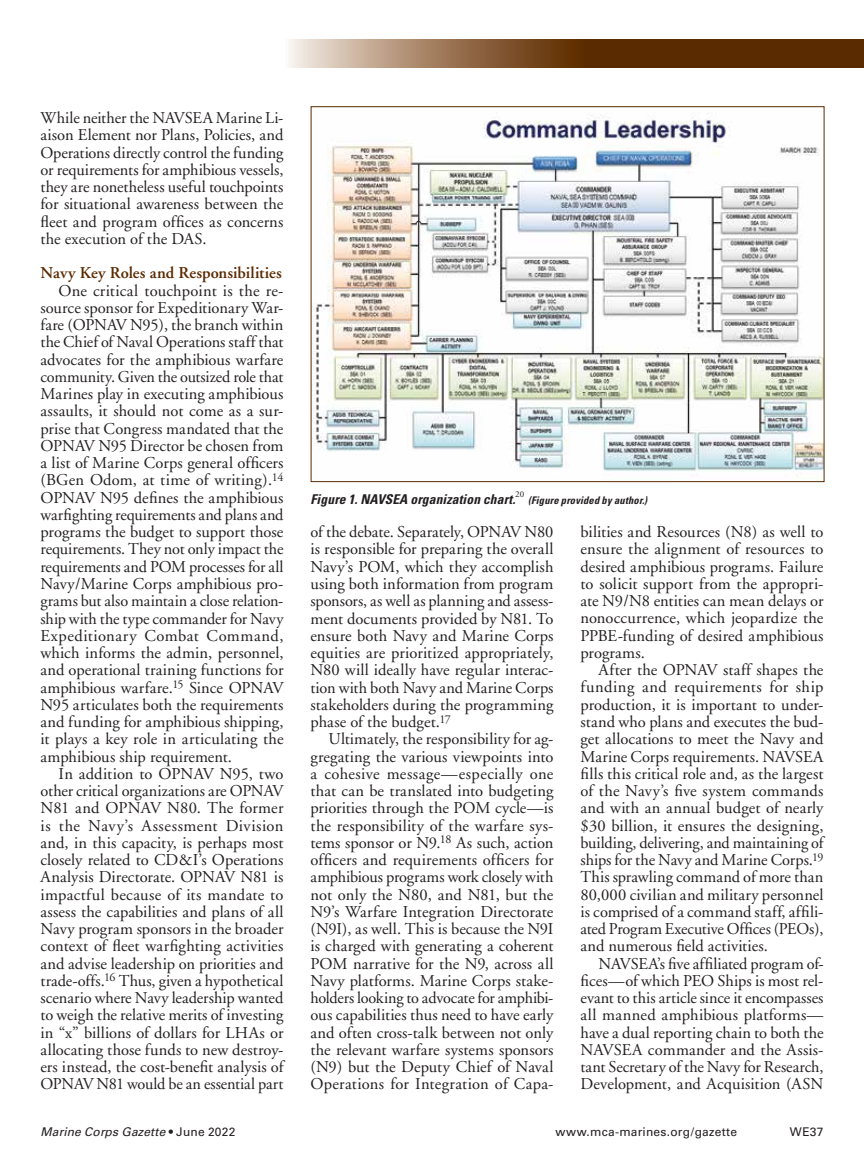
<style>
.page{position:relative;width:864px;height:1175px;background:#fff}
.page>*{position:absolute;margin:0;border:0;box-sizing:border-box;transform-origin:0 0}
.t1{font:16.5px/17.2px "Adobe Garamond";letter-spacing:.005em;color:#231f20;text-align:justify}
.t2{font:600 16.5px "Adobe Garamond";letter-spacing:.005em;color:#5a2a00}
.t3{font:italic 700 condensed 13.5px "Univers";letter-spacing:.01em;color:#231f20}
.t4{font:12px "Univers";letter-spacing:.02em;color:#231f20}
.t5{font:italic 12px "Univers";letter-spacing:.015em;color:#231f20}
.t6{font:italic 700 condensed 10.5px "Univers";letter-spacing:.015em;color:#231f20}
.t7{font:9px "Adobe Garamond";color:#231f20}
.s1{font-style:normal}
</style>
<div class="page">
<svg style="left:288px;top:40px;width:576px;height:28px;background:#805835"></svg>
<img style="left:313px;top:115px;width:509px;height:362px">
<p class="t1" style="left:40px;top:110px;width:245px">While neither the NAVSEA Marine Li&shy;aison Element nor Plans, Policies, and Operations directly control the funding or requirements for amphibious vessels, they are nonetheless useful touchpoints for situational awareness between the fleet and program offices as concerns the execution of the DAS.</p>
<p class="t2" style="left:40px;top:264px;width:243px">Navy Key Roles and Responsibilities</p>
<p class="t1" style="left:40px;top:282px;width:245px;text-indent:18px">One critical touchpoint is the re&shy;source sponsor for Expeditionary War&shy;fare (OPNAV N95), the branch within the Chief of Naval Operations staff that advocates for the amphibious warfare community. Given the outsized role that Marines play in executing amphibious assaults, it should not come as a sur&shy;prise that Congress mandated that the OPNAV N95 Director be chosen from a list of Marine Corps general officers (BGen Odom, at time of writing).<sup>14<br></sup>OPNAV N95 defines the amphibious warfighting requirements and plans and programs the budget to support those requirements. They not only impact the requirements and POM processes for all Navy/Marine Corps amphibious pro&shy;grams but also maintain a close relation&shy;ship with the type commander for Navy Expeditionary Combat Command, which informs the admin, personnel, and operational training functions for amphibious warfare.<sup>15</sup> Since OPNAV N95 articulates both the requirements and funding for amphibious shipping, it plays a key role in articulating the amphibious ship requirement.</p>
<p class="t1" style="left:40px;top:765px;width:245px;text-indent:18px">In addition to OPNAV N95, two other critical organizations are OPNAV N81 and OPNAV N80. The former is the Navy’s Assessment Division and, in this capacity, is perhaps most closely related to CD&amp;I’s Operations Analysis Directorate. OPNAV N81 is impactful because of its mandate to assess the capabilities and plans of all Navy program sponsors in the broader context of fleet warfighting activities and advise leadership on priorities and trade-offs.<sup>16</sup> Thus, given a hypothetical scenario where Navy leadership wanted to weigh the relative merits of investing in “x” billions of dollars for LHAs or allocating those funds to new destroy&shy;ers instead, the cost-benefit analysis of OPNAV N81 would be an essential part</p>
<p class="t7" style="left:515px;top:489px;width:11px">20</p>
<p class="t3" style="left:310px;top:491px;width:206px">Figure 1. NAVSEA organization chart.</p>
<p class="t6" style="left:528px;top:494px;width:121px">(Figure provided by author.)</p>
<p class="t1" style="left:310px;top:524px;width:245px">of the debate. Separately, OPNAV N80 is responsible for preparing the overall Navy’s POM, which they accomplish using both information from program sponsors, as well as planning and assess&shy;ment documents provided by N81. To ensure both Navy and Marine Corps equities are prioritized appropriately, N80 will ideally have regular interac&shy;tion with both Navy and Marine Corps stakeholders during the programming phase of the budget.<sup>17</sup></p>
<p class="t1" style="left:310px;top:731px;width:245px;text-indent:18px">Ultimately, the responsibility for ag&shy;gregating the various viewpoints into a cohesive message—especially one that can be translated into budgeting priorities through the POM cycle—is the responsibility of the warfare sys&shy;tems sponsor or N9.<sup>18</sup> As such, action officers and requirements officers for amphibious programs work closely with not only the N80, and N81, but the N9’s Warfare Integration Directorate (N9I), as well. This is because the N9I is charged with generating a coherent POM narrative for the N9, across all Navy platforms. Marine Corps stake&shy;holders looking to advocate for amphibi&shy;ous capabilities thus need to have early and often cross-talk between not only the relevant warfare systems sponsors (N9) but the Deputy Chief of Naval Operations for Integration of Capa-</p>
<p class="t1" style="left:580px;top:524px;width:245px">bilities and Resources (N8) as well to ensure the alignment of resources to desired amphibious programs. Failure to solicit support from the appropri&shy;ate N9/N8 entities can mean delays or nonoccurrence, which jeopardize the PPBE-funding of desired amphibious programs.</p>
<p class="t1" style="left:580px;top:661px;width:245px;text-indent:18px">After the OPNAV staff shapes the funding and requirements for ship production, it is important to under&shy;stand who plans and executes the bud&shy;get allocations to meet the Navy and Marine Corps requirements. NAVSEA fills this critical role and, as the largest of the Navy’s five system commands and with an annual budget of nearly $30 billion, it ensures the designing, building, delivering, and maintaining of ships for the Navy and Marine Corps.<sup>19<br></sup>This sprawling command of more than 80,000 civilian and military personnel is comprised of a command staff, affili&shy;ated Program Executive Offices (PEOs), and numerous field activities.</p>
<p class="t1" style="left:580px;top:955px;width:245px;text-indent:18px">NAVSEA’s five affiliated program of&shy;fices—of which PEO Ships is most rel&shy;evant to this article since it encompasses all manned amphibious platforms— have a dual reporting chain to both the NAVSEA commander and the Assis&shy;tant Secretary of the Navy for Research, Development, and Acquisition (ASN</p>
<p class="t5" style="left:40px;top:1124px;width:196px">Marine Corps Gazette <span class="s1">• June 2022</span></p>
<p class="t4" style="left:555px;top:1124px;width:183px">www.mca-marines.org/gazette</p>
<p class="t4" style="left:790px;top:1124px;width:35px">WE37</p>
</div>
